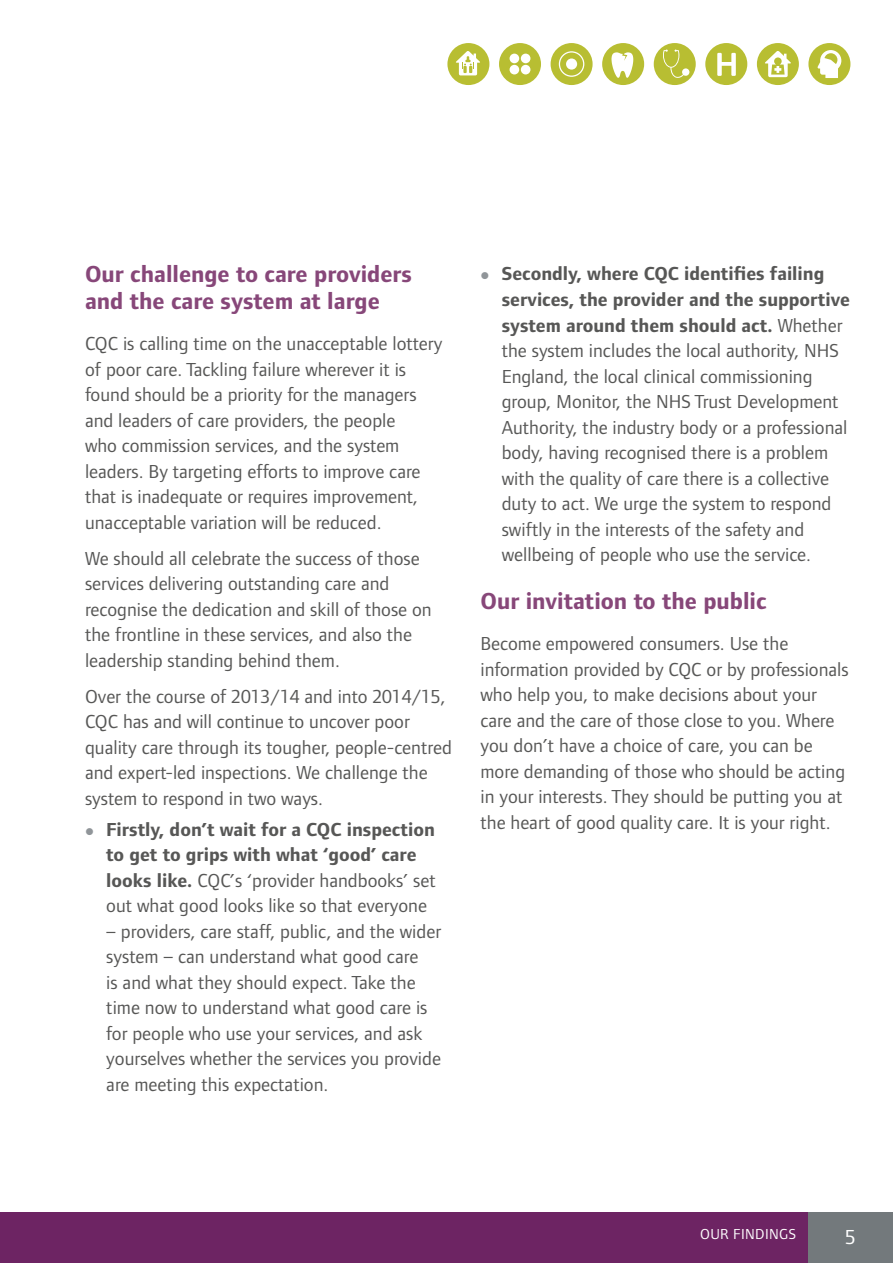
<style>
.page{position:relative;width:893px;height:1263px;background:#fff}
.page>*{position:absolute;margin:0;border:0;box-sizing:border-box;transform-origin:0 0}
.t1{font:700 24px/27px "Foundry Form Sans";color:#874779}
.t2{font:21px "Foundry Form Sans";color:#fff}
.t3{font:19.5px/25.5px "Foundry Form Sans";color:#575756}
.t4{font:700 19.5px/25.5px "Foundry Form Sans";color:#575756}
.t5{font:15px "Foundry Form Sans";letter-spacing:.025em;color:#fff}
.s1{font-weight:400}
.s2{font-weight:700}
</style>
<div class="page">
<div style="left:0;top:1212px;width:893px;height:51px;background:#6d2463"></div>
<div style="left:808px;top:1212px;width:85px;height:51px;background:#73797c"></div>
<svg style="left:447px;top:43px;width:42px;height:42px"></svg>
<svg style="left:499px;top:43px;width:42px;height:42px"></svg>
<svg style="left:551px;top:43px;width:42px;height:42px"></svg>
<svg style="left:602px;top:43px;width:42px;height:42px"></svg>
<svg style="left:654px;top:43px;width:42px;height:42px"></svg>
<svg style="left:705px;top:43px;width:42px;height:42px"></svg>
<svg style="left:757px;top:43px;width:42px;height:42px"></svg>
<svg style="left:808px;top:43px;width:42px;height:42px"></svg>
<p class="t1" style="left:85px;top:260px;width:328px">Our challenge to care providers and the care system at large</p>
<p class="t3" style="left:85px;top:331px;width:359px">CQC is calling time on the unacceptable lottery of poor care. Tackling failure wherever it is found should be a priority for the managers and leaders of care providers, the people<br>who commission services, and the system leaders. By targeting efforts to improve care that is inadequate or requires improvement, unacceptable variation will be reduced.</p>
<p class="t3" style="left:85px;top:545px;width:348px">We should all celebrate the success of those services delivering outstanding care and recognise the dedication and skill of those on the frontline in these services, and also the leadership standing behind them.</p>
<p class="t3" style="left:85px;top:683px;width:368px">Over the course of 2013/14 and into 2014/15, CQC has and will continue to uncover poor quality care through its tougher, people-centred and expert-led inspections. We challenge the system to respond in two ways.</p>
<p class="t4" style="left:106px;top:816px;width:331px">Firstly, don’t wait for a CQC inspection to get to grips with what ‘good’ care looks like. <span class="s1">CQC’s ‘provider handbooks’ set out what good looks like so that everyone</span></p>
<p class="t3" style="left:106px;top:918px;width:336px">– providers, care staff, public, and the wider system – can understand what good care<br>is and what they should expect. Take the time now to understand what good care is for people who use your services, and ask yourselves whether the services you provide are meeting this expectation.</p>
<p class="t3" style="left:502px;top:261px;width:350px"><span class="s2">Secondly, where CQC identifies failing services, the provider and the supportive system around them should act.</span> Whether the system includes the local authority, NHS England, the local clinical commissioning group, Monitor, the NHS Trust Development Authority, the industry body or a professional body, having recognised there is a problem with the quality of care there is a collective duty to act. We urge the system to respond swiftly in the interests of the safety and wellbeing of people who use the service.</p>
<p class="t1" style="left:480px;top:587px;width:288px">Our invitation to the public</p>
<p class="t3" style="left:480px;top:631px;width:370px">Become empowered consumers. Use the information provided by CQC or by professionals who help you, to make decisions about your care and the care of those close to you. Where you don’t have a choice of care, you can be more demanding of those who should be acting in your interests. They should be putting you at the heart of good quality care. It is your right.</p>
<p class="t5" style="left:700px;top:1225px;width:97px">OUR FINDINGS</p>
<p class="t2" style="left:845px;top:1225px;width:12px">5</p>
</div>
